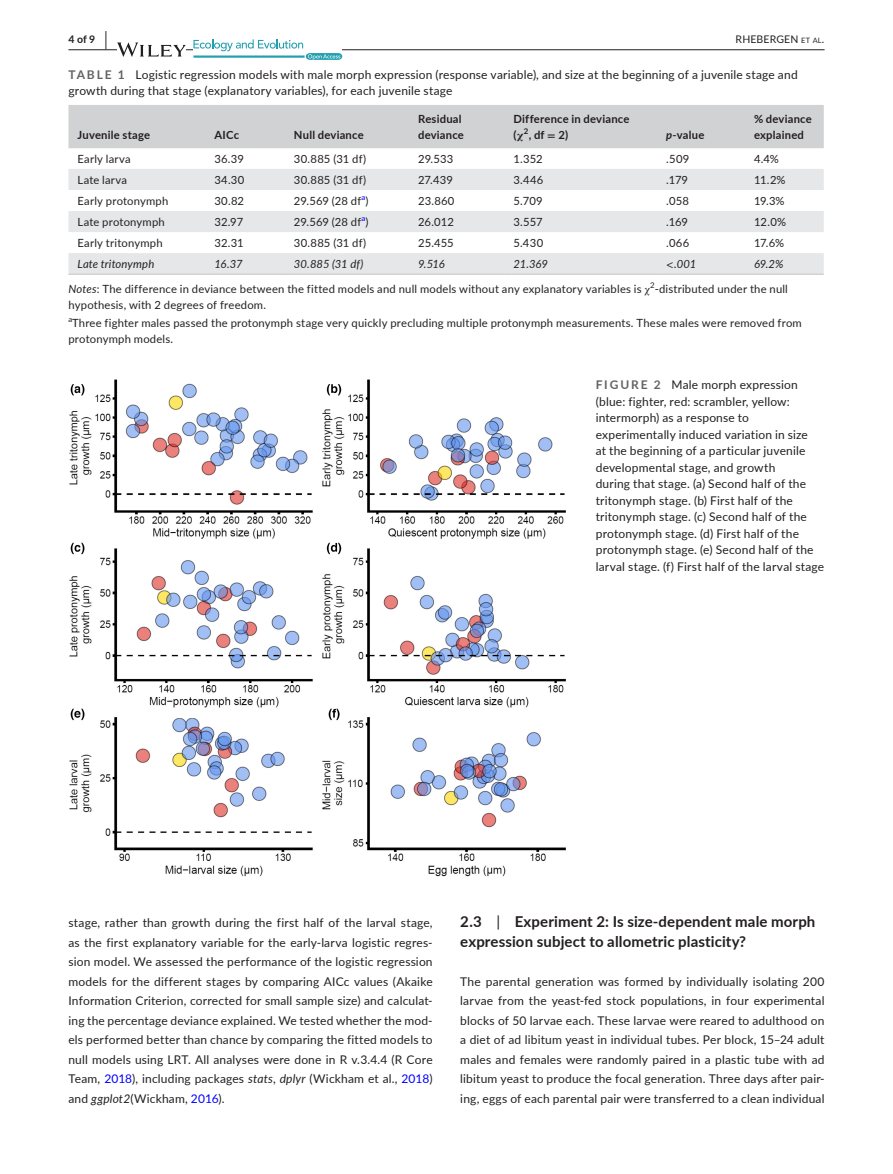
<style>
.page{position:relative;width:893px;height:1174px;background:#fff}
.page>*{position:absolute;margin:0;border:0;box-sizing:border-box;transform-origin:0 0}
.t1{font:700 15px/19.5px "Lato";letter-spacing:.01em;color:#231f20}
.t2{font:12px/19.5px "Lato";letter-spacing:.015em;color:#231f20;text-align:justify}
.t3{font:11.25px/15.8px "Lato";letter-spacing:.015em;color:#231f20}
.t4{font:700 11.25px/15.8px "Lato";letter-spacing:.02em;color:#231f20}
.t5{font:italic 11.25px "Lato";color:#231f20}
.t6{font:10.5px "Lato";letter-spacing:.01em;color:#231f20}
.t7{font:700 10.5px "Lato";color:#231f20}
.t8{font:7.8px "Lato";color:#00f}
.t9{font:7.8px "Lato";color:#231f20}
.t10{font:700 7.8px "Lato";color:#231f20}
.s1{font-size:19.5px}
.s2{font-size:7.35px}
.s3{font-weight:700;color:#636366}
.s4{font-family:"STIX"}
.s5{font-style:italic}
.s6{color:#00f}
.s7{font-weight:400}
</style>
<div class="page">
<hr style="left:68px;top:49px;width:756px;height:1px;background:#231f20">
<svg style="left:117px;top:42px;width:69px;height:15px"></svg>
<svg style="left:193px;top:39px;width:149px;height:21px"></svg>
<div style="left:68px;top:105px;width:756px;height:43px;background:#d1d2d4"></div>
<svg style="left:68px;top:169px;width:756px;height:104px;fill:#e6e7e9"></svg>
<hr style="left:68px;top:273px;width:137px;height:2px;background:#d1d2d4">
<hr style="left:205px;top:273px;width:80px;height:2px;background:#d1d2d4">
<hr style="left:285px;top:273px;width:124px;height:2px;background:#d1d2d4">
<hr style="left:409px;top:273px;width:95px;height:2px;background:#d1d2d4">
<hr style="left:504px;top:273px;width:153px;height:2px;background:#d1d2d4">
<hr style="left:657px;top:273px;width:88px;height:2px;background:#d1d2d4">
<hr style="left:745px;top:273px;width:79px;height:2px;background:#d1d2d4">
<img style="left:69px;top:380px;width:497px;height:496px">
<p class="t7" style="left:68px;top:31px;width:40px">4 of 9 <span class="s1">|</span></p>
<p class="t6" style="left:735px;top:31px;width:90px">RHEBERGEN <span class="s2">et al</span>.</p>
<p class="t2" style="left:68px;top:66px;width:731px;line-height:16.5px"><span class="s3">TABLE 1</span> Logistic regression models with male morph expression (response variable), and size at the beginning of a juvenile stage and growth during that stage (explanatory variables), for each juvenile stage</p>
<p class="t4" style="left:77px;top:126px;width:74px">Juvenile stage</p>
<p class="t4" style="left:214px;top:126px;width:26px">AICc</p>
<p class="t4" style="left:294px;top:126px;width:71px">Null deviance</p>
<p class="t4" style="left:418px;top:111px;width:47px">Residual deviance</p>
<p class="t4" style="left:513px;top:111px;width:117px">Difference in deviance (<span class="s4">χ</span> , df <span class="s4">=</span> 2)</p>
<p class="t4" style="left:754px;top:111px;width:59px">% deviance explained</p>
<p class="t10" style="left:524px;top:125px;width:6px">2</p>
<p class="t4" style="left:666px;top:126px;width:40px"><span class="s5">p</span>-value</p>
<p class="t3" style="left:77px;top:150px;width:55px">Early larva</p>
<p class="t3" style="left:214px;top:150px;width:31px">36.39</p>
<p class="t3" style="left:294px;top:150px;width:74px">30.885 (31 df)</p>
<p class="t3" style="left:418px;top:150px;width:37px">29.533</p>
<p class="t3" style="left:513px;top:150px;width:31px">1.352</p>
<p class="t3" style="left:666px;top:150px;width:25px">.509</p>
<p class="t3" style="left:754px;top:150px;width:26px">4.4%</p>
<p class="t3" style="left:77px;top:171px;width:51px">Late larva</p>
<p class="t3" style="left:214px;top:171px;width:31px">34.30</p>
<p class="t3" style="left:294px;top:171px;width:74px">30.885 (31 df)</p>
<p class="t3" style="left:418px;top:171px;width:36px">27.439</p>
<p class="t3" style="left:513px;top:171px;width:31px">3.446</p>
<p class="t3" style="left:666px;top:171px;width:23px">.179</p>
<p class="t3" style="left:754px;top:171px;width:33px">11.2%</p>
<p class="t3" style="left:77px;top:193px;width:92px">Early protonymph</p>
<p class="t3" style="left:214px;top:193px;width:31px">30.82</p>
<p class="t3" style="left:294px;top:193px;width:76px">29.569 (28 df )</p>
<p class="t8" style="left:362px;top:191px;width:5px">a</p>
<p class="t3" style="left:418px;top:193px;width:38px">23.860</p>
<p class="t3" style="left:513px;top:193px;width:31px">5.709</p>
<p class="t3" style="left:666px;top:193px;width:24px">.058</p>
<p class="t3" style="left:754px;top:193px;width:32px">19.3%</p>
<p class="t8" style="left:362px;top:213px;width:5px">a</p>
<p class="t3" style="left:418px;top:214px;width:37px">26.012</p>
<p class="t3" style="left:513px;top:214px;width:31px">3.557</p>
<p class="t3" style="left:666px;top:214px;width:23px">.169</p>
<p class="t3" style="left:754px;top:214px;width:34px">12.0%</p>
<p class="t3" style="left:77px;top:214px;width:89px">Late protonymph</p>
<p class="t3" style="left:214px;top:214px;width:30px">32.97</p>
<p class="t3" style="left:294px;top:214px;width:76px">29.569 (28 df )</p>
<p class="t3" style="left:77px;top:235px;width:87px">Early tritonymph</p>
<p class="t3" style="left:214px;top:235px;width:31px">32.31</p>
<p class="t3" style="left:294px;top:235px;width:74px">30.885 (31 df)</p>
<p class="t3" style="left:418px;top:235px;width:37px">25.455</p>
<p class="t3" style="left:513px;top:235px;width:31px">5.430</p>
<p class="t3" style="left:666px;top:235px;width:24px">.066</p>
<p class="t3" style="left:754px;top:235px;width:32px">17.6%</p>
<p class="t5" style="left:77px;top:256px;width:78px">Late tritonymph</p>
<p class="t5" style="left:214px;top:256px;width:30px">16.37</p>
<p class="t5" style="left:294px;top:256px;width:71px">30.885 (31 df)</p>
<p class="t5" style="left:418px;top:256px;width:28px">9.516</p>
<p class="t5" style="left:513px;top:256px;width:36px">21.369</p>
<p class="t5" style="left:666px;top:256px;width:32px"><span class="s4">&lt;</span>.001</p>
<p class="t5" style="left:754px;top:256px;width:31px">69.2%</p>
<p class="t3" style="left:68px;top:280px;width:721px"><span class="s5">Notes</span>: The difference in deviance between the fitted models and null models without any explanatory variables is <span class="s4">χ</span> -distributed under the null</p>
<p class="t9" style="left:650px;top:279px;width:6px">2</p>
<p class="t3" style="left:68px;top:296px;width:199px">hypothesis, with 2 degrees of freedom.</p>
<p class="t9" style="left:68px;top:313px;width:5px">a</p>
<p class="t3" style="left:68px;top:314px;width:735px;text-indent:4px">Three fighter males passed the protonymph stage very quickly precluding multiple protonymph measurements. These males were removed from protonymph models.</p>
<p class="t2" style="left:596px;top:376px;width:230px;line-height:16.5px;text-align:left"><span class="s3">FIGURE 2</span> Male morph expression (blue: fighter, red: scrambler, yellow: intermorph) as a response to experimentally induced variation in size<br>at the beginning of a particular juvenile developmental stage, and growth<br>during that stage. (a) Second half of the tritonymph stage. (b) First half of the tritonymph stage. (c) Second half of the protonymph stage. (d) First half of the protonymph stage. (e) Second half of the larval stage. (f) First half of the larval stage</p>
<p class="t2" style="left:68px;top:912px;width:366px">stage, rather than growth during the first half of the larval stage, as the first explanatory variable for the early-larva logistic regres&shy;sion model. We assessed the performance of the logistic regression models for the different stages by comparing AICc values (Akaike Information Criterion, corrected for small sample size) and calculat&shy;ing the percentage deviance explained. We tested whether the mod&shy;els performed better than chance by comparing the fitted models to null models using LRT. All analyses were done in R v.3.4.4 (R Core Team, <span class="s6">2018</span>), including packages <span class="s5">stats</span>, <span class="s5">dplyr</span> (Wickham et al., <span class="s6">2018</span>) and <span class="s5">ggplot2</span>(Wickham, <span class="s6">2016</span>).</p>
<p class="t1" style="left:460px;top:911px;width:357px">2.3 <span class="s7">|</span> Experiment 2: Is size-dependent male morph expression subject to allometric plasticity?</p>
<p class="t2" style="left:460px;top:971px;width:366px">The parental generation was formed by individually isolating 200 larvae from the yeast-fed stock populations, in four experimental blocks of 50 larvae each. These larvae were reared to adulthood on a diet of ad libitum yeast in individual tubes. Per block, 15–24 adult males and females were randomly paired in a plastic tube with ad libitum yeast to produce the focal generation. Three days after pair&shy;ing, eggs of each parental pair were transferred to a clean individual</p>
</div>
